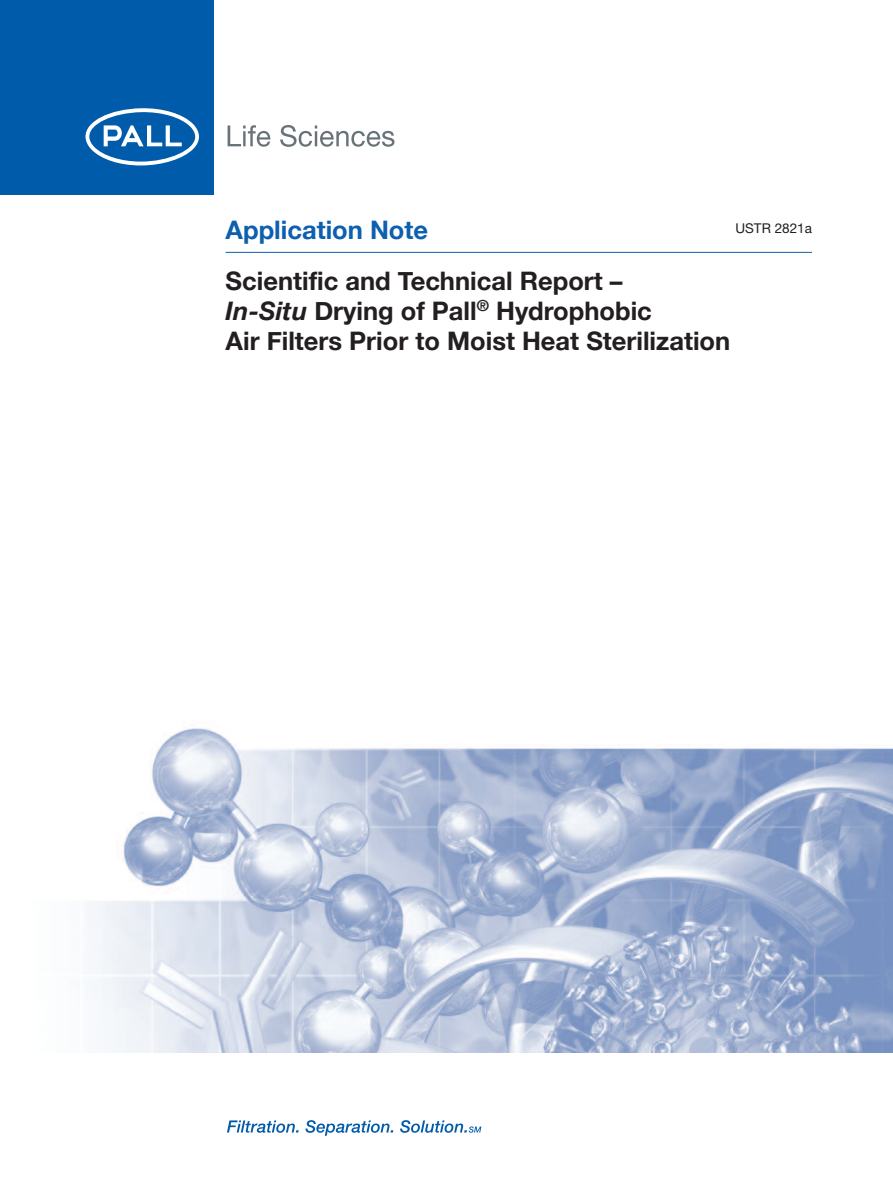
<style>
.page{position:relative;width:893px;height:1188px;background:#fff}
.page>*{position:absolute;margin:0;border:0;box-sizing:border-box;transform-origin:0 0}
.t1{font:700 25.5px/30px "Helvetica Neue";color:#231f20}
.t2{font:700 25.5px "Helvetica Neue";color:#0d60ae}
.t3{font:13.5px "Helvetica Neue LT Std";color:#231f20}
.s1{font-style:italic}
</style>
<div class="page">
<img style="left:83px;top:728px;width:810px;height:325px">
<svg style="left:227px;top:1120px;width:72px;height:13px"></svg>
<svg style="left:305px;top:1120px;width:88px;height:16px"></svg>
<svg style="left:400px;top:1120px;width:81px;height:13px"></svg>
<hr style="left:226px;top:252px;width:586px;height:1px;background:#0d60ae">
<div style="left:0;top:0;width:213px;height:195px;background:#015bab"></div>
<svg style="left:86px;top:108px;width:113px;height:57px"></svg>
<svg style="left:228px;top:125px;width:42px;height:22px"></svg>
<svg style="left:280px;top:125px;width:114px;height:22px"></svg>
<p class="t2" style="left:226px;top:214px;width:204px">Application Note</p>
<p class="t3" style="left:735px;top:223px;width:78px">USTR 2821a</p>
<p class="t1" style="left:226px;top:265px;width:506px">Scientific and Technical Report –<br><span class="s1">In-Situ</span> Drying of Pall<sup>®</sup> Hydrophobic<br>Air Filters Prior to Moist Heat Sterilization</p>
</div>
